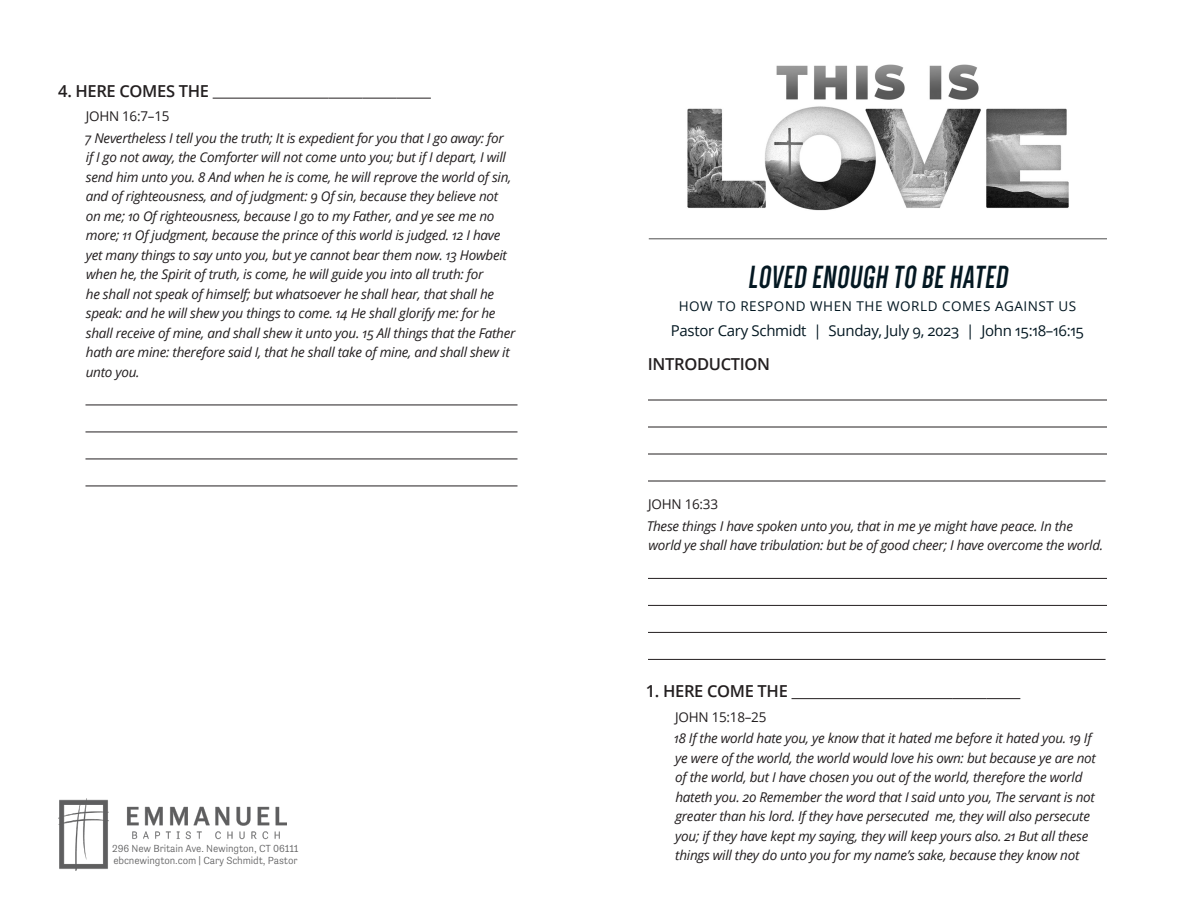
<style>
.page{position:relative;width:1188px;height:918px;background:#fff}
.page>*{position:absolute;margin:0;border:0;box-sizing:border-box;transform-origin:0 0}
.t1{font:700 33px "Dense";color:#041822}
.L1_Point{font:600 16.5px "Open Sans";letter-spacing:-.02em;color:#231f20}
.t2{font:15px "Open Sans";letter-spacing:-.02em;color:#041822}
.L3_Content{font:italic 13.5px/19.5px "Open Sans";letter-spacing:-.02em;color:#231f20}
.t3{font:13.5px "Open Sans";letter-spacing:.04em;color:#041822}
.L1_Point-2{font:13.5px "Open Sans";letter-spacing:-.02em;color:#231f20}
.L2_Content__no_GREP{font:300 10.5px "Tenso";letter-spacing:-.01em;color:#5e5e5f}
</style>
<div class="page">
<hr style="left:648px;top:400px;width:459px;height:1px;background:#231f20">
<hr style="left:648px;top:427px;width:459px;height:1px;background:#231f20">
<hr style="left:648px;top:454px;width:459px;height:1px;background:#231f20">
<hr style="left:648px;top:481px;width:458px;height:1px;background:#231f20">
<hr style="left:648px;top:578px;width:459px;height:1px;background:#231f20">
<hr style="left:648px;top:605px;width:459px;height:1px;background:#231f20">
<hr style="left:648px;top:632px;width:459px;height:1px;background:#231f20">
<hr style="left:648px;top:659px;width:458px;height:1px;background:#231f20">
<hr style="left:792px;top:698px;width:126px;height:1px;background:#231f20">
<hr style="left:918px;top:698px;width:34px;height:1px;background:#231f20">
<hr style="left:952px;top:698px;width:34px;height:1px;background:#231f20">
<hr style="left:986px;top:698px;width:34px;height:1px;background:#231f20">
<hr style="left:213px;top:98px;width:116px;height:1px;background:#231f20">
<hr style="left:328px;top:98px;width:35px;height:1px;background:#231f20">
<hr style="left:363px;top:98px;width:34px;height:1px;background:#231f20">
<hr style="left:397px;top:98px;width:34px;height:1px;background:#231f20">
<hr style="left:86px;top:405px;width:432px;height:1px;background:#231f20">
<hr style="left:86px;top:432px;width:432px;height:1px;background:#231f20">
<hr style="left:86px;top:459px;width:432px;height:1px;background:#231f20">
<hr style="left:86px;top:486px;width:432px;height:1px;background:#231f20">
<img style="left:58px;top:799px;width:51px;height:71px">
<img style="left:127px;top:806px;width:160px;height:34px">
<img style="left:687px;top:64px;width:382px;height:147px">
<hr style="left:649px;top:238px;width:458px;height:1px;background:#4d4d4d">
<p class="L1_Point" style="left:58px;top:79px;width:152px">4. HERE COMES THE</p>
<p class="L1_Point-2" style="left:86px;top:107px;width:85px">JOHN 16:7–15</p>
<p class="L3_Content" style="left:85px;top:128px;width:432px">7 Nevertheless I tell you the truth; It is expedient for you that I go away: for<br>if I go not away, the Comforter will not come unto you; but if I depart, I will send him unto you. 8 And when he is come, he will reprove the world of sin, and of righteousness, and of judgment: 9 Of sin, because they believe not on me; 10 Of righteousness, because I go to my Father, and ye see me no more; 11 Of judgment, because the prince of this world is judged. 12 I have yet many things to say unto you, but ye cannot bear them now. 13 Howbeit when he, the Spirit of truth, is come, he will guide you into all truth: for<br>he shall not speak of himself; but whatsoever he shall hear, that shall he speak: and he will shew you things to come. 14 He shall glorify me: for he shall receive of mine, and shall shew it unto you. 15 All things that the Father hath are mine: therefore said I, that he shall take of mine, and shall shew it unto you.</p>
<p class="L2_Content__no_GREP" style="left:112px;top:843px;width:188px">296 New Britain Ave. Newington, CT 06111</p>
<p class="L2_Content__no_GREP" style="left:113px;top:854px;width:186px">ebcnewington.com | Cary Schmidt, Pastor</p>
<p class="t1" style="left:748px;top:261px;width:266px">LOVED ENOUGH TO BE HATED</p>
<p class="t3" style="left:679px;top:297px;width:399px">HOW TO RESPOND WHEN THE WORLD COMES AGAINST US</p>
<p class="t2" style="left:671px;top:320px;width:415px">Pastor Cary Schmidt | Sunday, July 9, 2023 | John 15:18–16:15</p>
<p class="L1_Point" style="left:648px;top:353px;width:124px">INTRODUCTION</p>
<p class="L1_Point-2" style="left:648px;top:495px;width:71px">JOHN 16:33</p>
<p class="L3_Content" style="left:647px;top:516px;width:458px">These things I have spoken unto you, that in me ye might have peace. In the world ye shall have tribulation: but be of good cheer; I have overcome the world.</p>
<p class="L1_Point" style="left:646px;top:680px;width:144px">1. HERE COME THE</p>
<p class="L1_Point-2" style="left:675px;top:708px;width:93px">JOHN 15:18–25</p>
<p class="L3_Content" style="left:674px;top:728px;width:423px">18 If the world hate you, ye know that it hated me before it hated you. 19 If ye were of the world, the world would love his own: but because ye are not of the world, but I have chosen you out of the world, therefore the world hateth you. 20 Remember the word that I said unto you, The servant is not greater than his lord. If they have persecuted me, they will also persecute you; if they have kept my saying, they will keep yours also. 21 But all these things will they do unto you for my name’s sake, because they know not</p>
</div>
